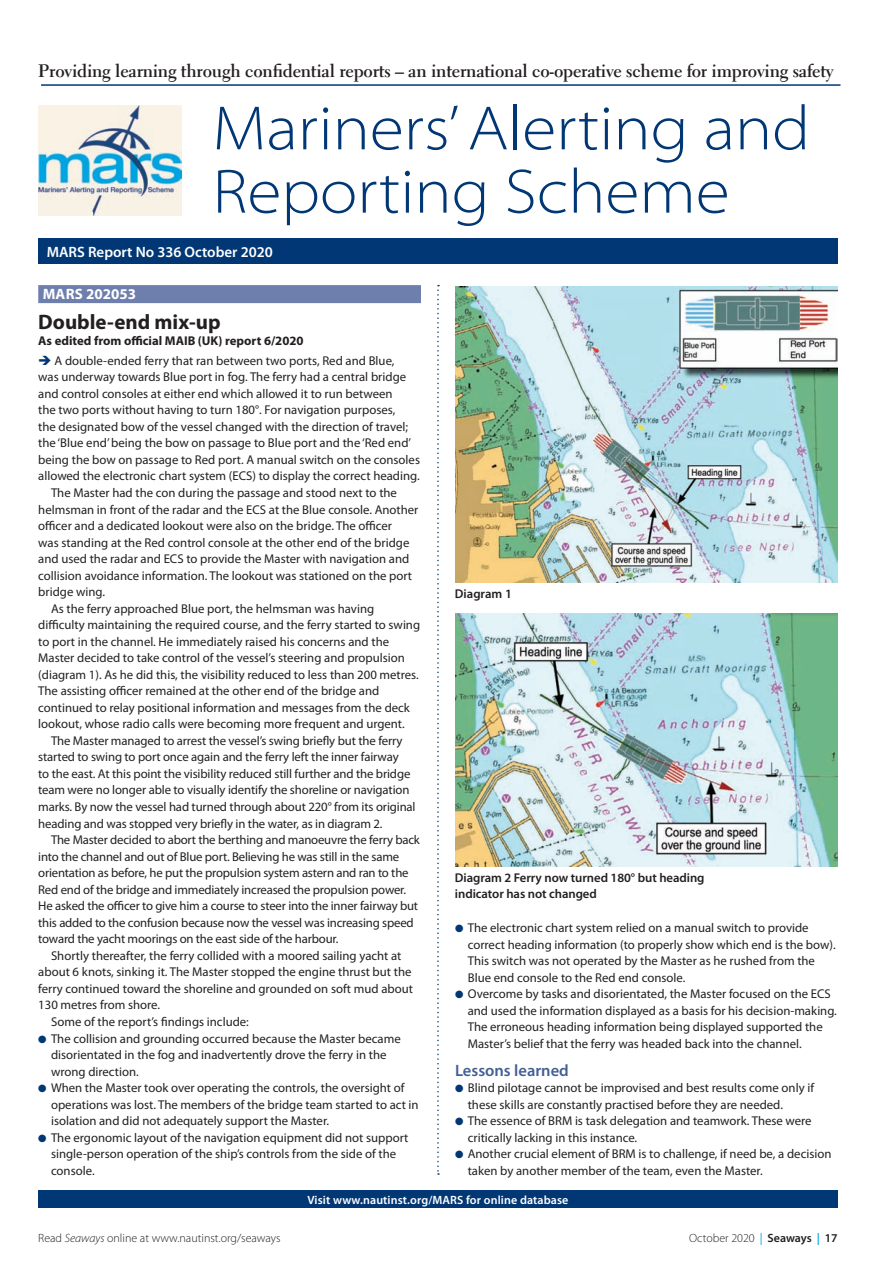
<style>
.page{position:relative;width:893px;height:1263px;background:#fff}
.page>*{position:absolute;margin:0;border:0;box-sizing:border-box;transform-origin:0 0}
.t1{font:300 semi-expanded 63px/63.3px "Myriad Pro";color:#013775}
.t2{font:700 21px "Myriad Pro";color:#231f20}
.t3{font:700 18px "Electra LT Std";letter-spacing:-.01em;color:#231f20}
.t4{font:600 16.5px "Myriad Pro";color:#435f94}
.t5{font:600 15px "Myriad Pro";color:#fff}
.t6{font:700 15px "Myriad Pro";color:#fff}
.t7{font:12.75px/16.5px "Myriad Pro";color:#231f20}
.t8{font:600 12.75px/16.5px "Myriad Pro";letter-spacing:-.005em;color:#231f20}
.t9{font:700 12.75px "Myriad Pro";color:#231f20}
.t10{font:300 12px "Myriad Pro";color:#231f20}
.t11{font:600 12px "Myriad Pro";letter-spacing:.01em;color:#fff}
.s1{color:#013775}
.s2{font-style:italic}
.s3{font-weight:400;color:#00a5e3}
.s4{font-weight:600}
.s5{font-weight:600;color:#00a5e3}
</style>
<div class="page">
<hr style="left:0;top:0;width:1px;height:1263px;background:#f9f2e4">
<hr style="left:41px;top:84px;width:799px;height:2px;background:#013775">
<img style="left:38px;top:105px;width:144px;height:110px">
<div style="left:38px;top:238px;width:800px;height:26px;background:#013775"></div>
<svg style="left:437px;top:285px;width:2px;height:890px"></svg>
<div style="left:38px;top:1191px;width:800px;height:17px;background:#013775"></div>
<div style="left:38px;top:285px;width:383px;height:18px;background:#6e7fad"></div>
<img style="left:455px;top:286px;width:383px;height:297px">
<img style="left:455px;top:614px;width:383px;height:253px">
<p class="t3" style="left:38px;top:59px;width:797px">Providing learning through confidential reports – an international co-operative scheme for improving safety</p>
<p class="t1" style="left:213px;top:97px;width:599px">Mariners’ Alerting and<br>Reporting Scheme</p>
<p class="t5" style="left:47px;top:242px;width:228px">MARS Report No 336 October 2020</p>
<p class="t6" style="left:43px;top:284px;width:95px">MARS 202053</p>
<p class="t2" style="left:38px;top:308px;width:184px">Double-end mix-up</p>
<p class="t9" style="left:38px;top:333px;width:267px">As edited from official MAIB (UK) report 6/2020</p>
<p class="t7" style="left:38px;top:352px;width:358px"><span class="s1">➔</span> A double-ended ferry that ran between two ports, Red and Blue,</p>
<p class="t7" style="left:38px;top:369px;width:369px">was underway towards Blue port in fog. The ferry had a central bridge</p>
<p class="t7" style="left:38px;top:385px;width:356px">and control consoles at either end which allowed it to run between</p>
<p class="t7" style="left:38px;top:402px;width:359px">the two ports without having to turn 180°. For navigation purposes,</p>
<p class="t7" style="left:38px;top:418px;width:371px">the designated bow of the vessel changed with the direction of travel;</p>
<p class="t7" style="left:38px;top:435px;width:374px">the ‘Blue end’ being the bow on passage to Blue port and the ‘Red end’</p>
<p class="t7" style="left:38px;top:451px;width:383px">being the bow on passage to Red port. A manual switch on the consoles</p>
<p class="t7" style="left:38px;top:468px;width:383px">allowed the electronic chart system (ECS) to display the correct heading.</p>
<p class="t7" style="left:51px;top:484px;width:347px">The Master had the con during the passage and stood next to the</p>
<p class="t7" style="left:38px;top:501px;width:382px">helmsman in front of the radar and the ECS at the Blue console. Another</p>
<p class="t7" style="left:38px;top:517px;width:355px">officer and a dedicated lookout were also on the bridge. The officer</p>
<p class="t7" style="left:38px;top:534px;width:373px">was standing at the Red control console at the other end of the bridge</p>
<p class="t7" style="left:38px;top:550px;width:373px">and used the radar and ECS to provide the Master with navigation and</p>
<p class="t7" style="left:38px;top:567px;width:375px">collision avoidance information. The lookout was stationed on the port</p>
<p class="t7" style="left:38px;top:583px;width:68px">bridge wing.</p>
<p class="t7" style="left:51px;top:600px;width:325px">As the ferry approached Blue port, the helmsman was having</p>
<p class="t7" style="left:38px;top:616px;width:383px">difficulty maintaining the required course, and the ferry started to swing</p>
<p class="t7" style="left:38px;top:633px;width:352px">to port in the channel. He immediately raised his concerns and the</p>
<p class="t7" style="left:38px;top:649px;width:368px">Master decided to take control of the vessel’s steering and propulsion</p>
<p class="t7" style="left:38px;top:666px;width:382px">(diagram 1). As he did this, the visibility reduced to less than 200 metres.</p>
<p class="t7" style="left:38px;top:682px;width:343px">The assisting officer remained at the other end of the bridge and</p>
<p class="t7" style="left:38px;top:699px;width:373px">continued to relay positional information and messages from the deck</p>
<p class="t7" style="left:38px;top:716px;width:368px">lookout, whose radio calls were becoming more frequent and urgent.</p>
<p class="t7" style="left:51px;top:732px;width:353px">The Master managed to arrest the vessel’s swing briefly but the ferry</p>
<p class="t7" style="left:38px;top:749px;width:362px">started to swing to port once again and the ferry left the inner fairway</p>
<p class="t7" style="left:38px;top:765px;width:374px">to the east. At this point the visibility reduced still further and the bridge</p>
<p class="t7" style="left:38px;top:782px;width:373px">team were no longer able to visually identify the shoreline or navigation</p>
<p class="t7" style="left:38px;top:798px;width:379px">marks. By now the vessel had turned through about 220° from its original</p>
<p class="t7" style="left:38px;top:815px;width:346px">heading and was stopped very briefly in the water, as in diagram 2.</p>
<p class="t7" style="left:51px;top:831px;width:370px">The Master decided to abort the berthing and manoeuvre the ferry back</p>
<p class="t7" style="left:38px;top:848px;width:362px">into the channel and out of Blue port. Believing he was still in the same</p>
<p class="t7" style="left:38px;top:864px;width:372px">orientation as before, he put the propulsion system astern and ran to the</p>
<p class="t7" style="left:38px;top:881px;width:369px">Red end of the bridge and immediately increased the propulsion power.</p>
<p class="t7" style="left:38px;top:897px;width:381px">He asked the officer to give him a course to steer into the inner fairway but</p>
<p class="t7" style="left:38px;top:914px;width:377px">this added to the confusion because now the vessel was increasing speed</p>
<p class="t7" style="left:38px;top:930px;width:302px">toward the yacht moorings on the east side of the harbour.</p>
<p class="t7" style="left:51px;top:947px;width:352px">Shortly thereafter, the ferry collided with a moored sailing yacht at</p>
<p class="t7" style="left:38px;top:963px;width:375px">about 6 knots, sinking it. The Master stopped the engine thrust but the</p>
<p class="t7" style="left:38px;top:980px;width:376px">ferry continued toward the shoreline and grounded on soft mud about</p>
<p class="t7" style="left:38px;top:996px;width:123px">130 metres from shore.</p>
<p class="t7" style="left:51px;top:1013px;width:199px">Some of the report’s findings include:</p>
<p class="t7" style="left:51px;top:1030px;width:351px;text-indent:-13px"><span class="s1">●</span> The collision and grounding occurred because the Master became disorientated in the fog and inadvertently drove the ferry in the wrong direction.</p>
<p class="t7" style="left:51px;top:1079px;width:369px;text-indent:-13px"><span class="s1">●</span> When the Master took over operating the controls, the oversight of operations was lost. The members of the bridge team started to act in isolation and did not adequately support the Master.</p>
<p class="t7" style="left:51px;top:1129px;width:359px;text-indent:-13px"><span class="s1">●</span> The ergonomic layout of the navigation equipment did not support single-person operation of the ship’s controls from the side of the console.</p>
<p class="t8" style="left:455px;top:585px;width:58px">Diagram 1</p>
<p class="t8" style="left:455px;top:869px;width:251px">Diagram 2 Ferry now turned 180° but heading indicator has not changed</p>
<p class="t7" style="left:468px;top:919px;width:370px;text-indent:-13px"><span class="s1">●</span> The electronic chart system relied on a manual switch to provide correct heading information (to properly show which end is the bow).<br>This switch was not operated by the Master as he rushed from the Blue end console to the Red end console.</p>
<p class="t7" style="left:468px;top:985px;width:371px;text-indent:-13px"><span class="s1">●</span> Overcome by tasks and disorientated, the Master focused on the ECS and used the information displayed as a basis for his decision-making.<br>The erroneous heading information being displayed supported the Master’s belief that the ferry was headed back into the channel.</p>
<p class="t4" style="left:455px;top:1060px;width:115px">Lessons learned</p>
<p class="t7" style="left:468px;top:1079px;width:348px;text-indent:-13px"><span class="s1">●</span> Blind pilotage cannot be improvised and best results come only if these skills are constantly practised before they are needed.</p>
<p class="t7" style="left:468px;top:1112px;width:345px;text-indent:-13px"><span class="s1">●</span> The essence of BRM is task delegation and teamwork. These were critically lacking in this instance.</p>
<p class="t7" style="left:468px;top:1145px;width:365px;text-indent:-13px"><span class="s1">●</span> Another crucial element of BRM is to challenge, if need be, a decision taken by another member of the team, even the Master.</p>
<p class="t11" style="left:307px;top:1192px;width:262px">Visit www.nautinst.org/MARS for online database</p>
<p class="t10" style="left:38px;top:1231px;width:244px">Read <span class="s2">Seaways</span> online at www.nautinst.org/seaways</p>
<p class="t10" style="left:689px;top:1231px;width:150px">October 2020 <span class="s3">|</span> <span class="s4">Seaways</span> <span class="s5">|</span> <span class="s4">17</span></p>
</div>
